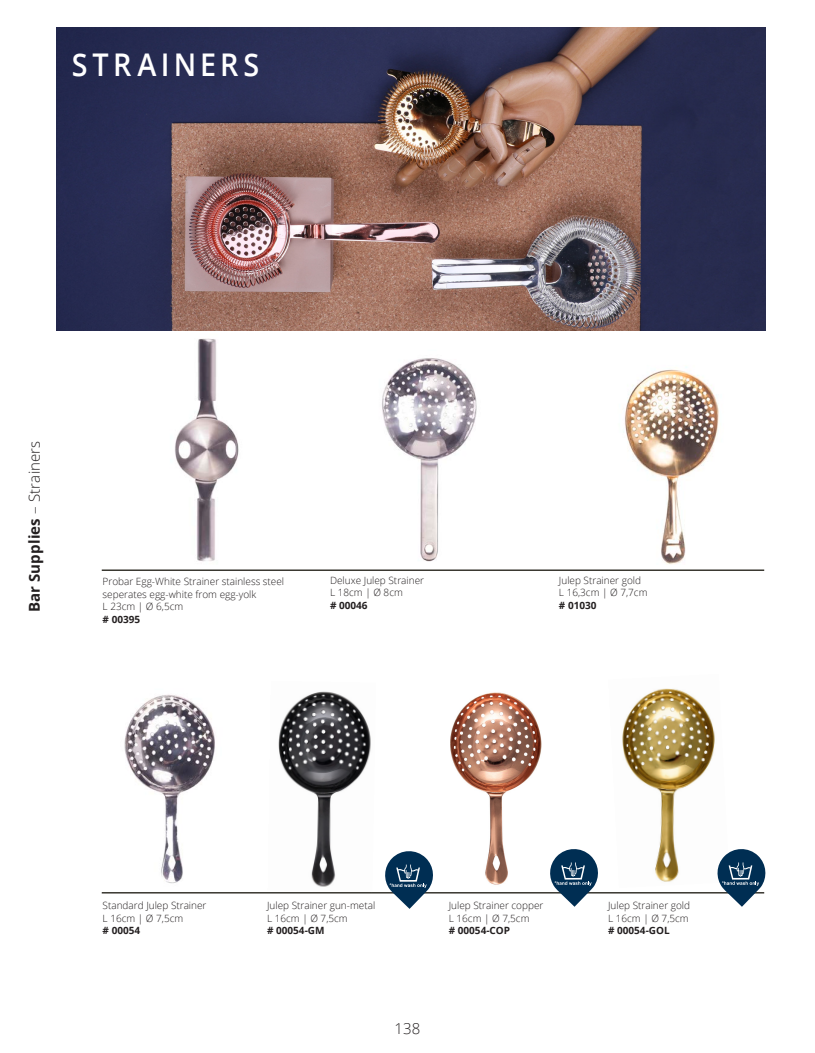
<style>
.page{position:relative;width:815px;height:1053px;background:#fff}
.page>*{position:absolute;margin:0;border:0;box-sizing:border-box;transform-origin:0 0}
.t1{font:600 31.25px "Open Sans";letter-spacing:.155em;color:#fff;scale:.92 1}
.t2{font:700 15px "Open Sans";letter-spacing:.01em;color:#231f20}
.t3{font:300 15px "Open Sans";color:#231f20}
.t4{font:300 10px/12.5px "Open Sans";color:#231f20}
.t5{font:700 10px "Open Sans";color:#231f20}
.s1{font-weight:300}
</style>
<div class="page">
<hr style="left:102px;top:569px;width:662px;height:1px;background:#110e06">
<hr style="left:102px;top:892px;width:662px;height:1px;background:#110e06">
<img style="left:382px;top:358px;width:95px;height:204px">
<img style="left:623px;top:367px;width:96px;height:197px">
<img style="left:175px;top:338px;width:64px;height:224px">
<img style="left:57px;top:27px;width:708px;height:304px">
<img style="left:450px;top:692px;width:92px;height:193px">
<img style="left:278px;top:691px;width:93px;height:196px">
<img style="left:622px;top:688px;width:93px;height:194px">
<img style="left:124px;top:694px;width:91px;height:190px">
<svg style="left:548px;top:849px;width:52px;height:57px"></svg>
<svg style="left:383px;top:851px;width:52px;height:57px"></svg>
<svg style="left:715px;top:849px;width:51px;height:57px"></svg>
<h1 class="t1" style="left:72px;top:43px;width:205px">STRAINERS</h1>
<h2 class="t2" style="left:24px;top:612px;width:173px;rotate:-90deg">Bar Supplies <span class="s1">– Strainers</span></h2>
<p class="t4" style="left:103px;top:575px;width:183px">Probar Egg-White Strainer stainless steel seperates egg-white from egg-yolk<br>L 23cm | Ø 6,5cm</p>
<p class="t5" style="left:103px;top:612px;width:39px"># 00395</p>
<p class="t4" style="left:330px;top:573px;width:95px">Deluxe Julep Strainer<br>L 18cm | Ø 8cm</p>
<p class="t5" style="left:330px;top:598px;width:39px"># 00046</p>
<p class="t4" style="left:559px;top:573px;width:90px">Julep Strainer gold<br>L 16,3cm | Ø 7,7cm</p>
<p class="t5" style="left:559px;top:598px;width:39px"># 01030</p>
<p class="t4" style="left:103px;top:898px;width:105px">Standard Julep Strainer<br>L 16cm | Ø 7,5cm</p>
<p class="t5" style="left:103px;top:923px;width:39px"># 00054</p>
<p class="t4" style="left:267px;top:898px;width:110px">Julep Strainer gun-metal<br>L 16cm | Ø 7,5cm</p>
<p class="t5" style="left:267px;top:923px;width:59px"># 00054-GM</p>
<p class="t4" style="left:449px;top:898px;width:96px">Julep Strainer copper<br>L 16cm | Ø 7,5cm</p>
<p class="t5" style="left:449px;top:923px;width:63px"># 00054-COP</p>
<h2 class="t3" style="left:395px;top:1017px;width:27px">138</h2>
<p class="t4" style="left:608px;top:898px;width:84px">Julep Strainer gold<br>L 16cm | Ø 7,5cm</p>
<p class="t5" style="left:608px;top:923px;width:63px"># 00054-GOL</p>
</div>
